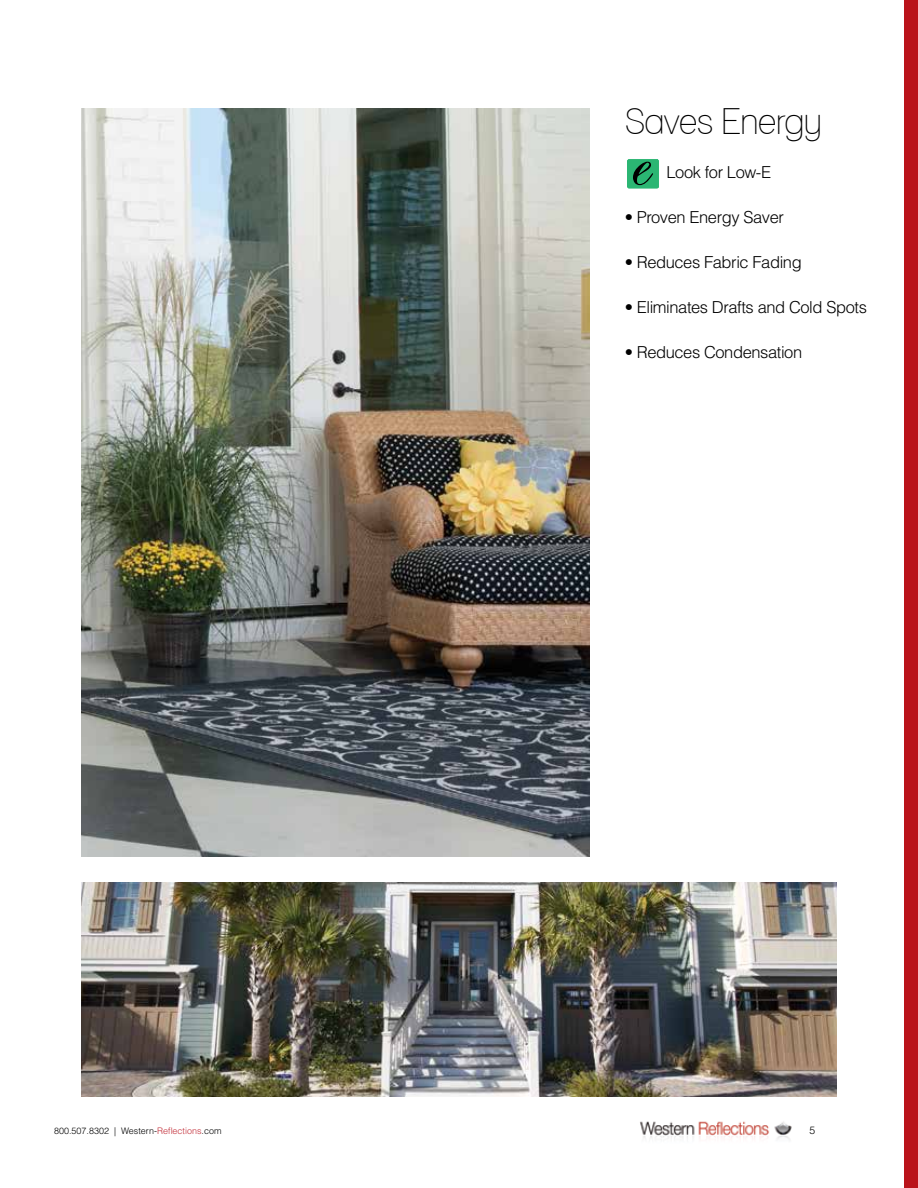
<style>
.page{position:relative;width:918px;height:1188px;background:#fff}
.page>*{position:absolute;margin:0;border:0;box-sizing:border-box;transform-origin:0 0}
.t1{font:condensed 36px "Lane";letter-spacing:-.03em;color:#000}
.t2{font:300 16.5px "Helvetica";letter-spacing:-.025em;color:#000}
.t3{font:300 10.5px "Helvetica";color:#000}
.t4{font:300 9px "Helvetica";color:#000}
.s1{color:#c22c37}
</style>
<div class="page">
<img style="left:640px;top:1121px;width:152px;height:19px">
<div style="left:904px;top:0;width:14px;height:1188px;background:#ba131a"></div>
<svg style="left:628px;top:160px;width:30px;height:28px"></svg>
<div style="left:625px;top:157px;width:36px;height:34px;border:2px solid #fff;border-radius:3px"></div>
<img style="left:81px;top:108px;width:509px;height:748px">
<img style="left:81px;top:882px;width:756px;height:214px">
<h1 class="t1" style="left:625px;top:100px;width:199px">Saves Energy</h1>
<p class="t2" style="left:666px;top:162px;width:106px">Look for Low-E</p>
<p class="t2" style="left:625px;top:207px;width:161px">• Proven Energy Saver</p>
<p class="t2" style="left:625px;top:252px;width:179px">• Reduces Fabric Fading</p>
<p class="t2" style="left:625px;top:297px;width:244px">• Eliminates Drafts and Cold Spots</p>
<p class="t2" style="left:625px;top:342px;width:179px">• Reduces Condensation</p>
<p class="t4" style="left:54px;top:1125px;width:169px">800.507.8302 | Western-<span class="s1">Reflections</span>.com</p>
<p class="t3" style="left:809px;top:1124px;width:7px">5</p>
</div>
